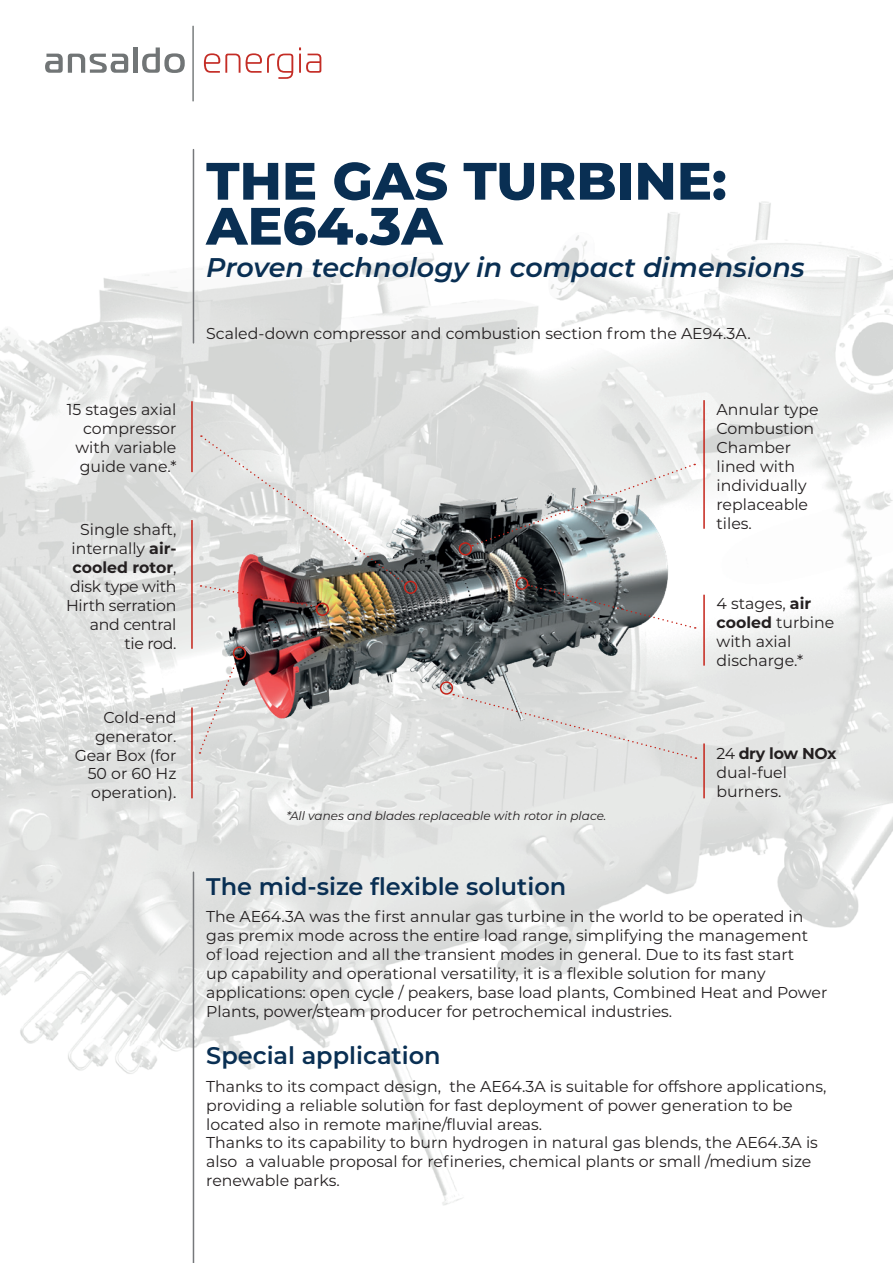
<style>
.page{position:relative;width:893px;height:1263px;background:#fff}
.page>*{position:absolute;margin:0;border:0;box-sizing:border-box;transform-origin:0 0}
.t1{font:800 52.5px/45px "Montserrat";color:#092f53}
.t2{font:italic 600 27px "Montserrat";color:#092f53}
.t3{font:600 24px "Montserrat";color:#092f53}
.t4{font:15.75px/18.9px "Montserrat";color:#231f20}
.t5{font:15.75px/18.9px "Montserrat";letter-spacing:-.02em;color:#231f20;text-align:right}
.t6{font:italic 12px "Montserrat";color:#231f20}
.s1{font-weight:700}
</style>
<div class="page">
<img style="left:0;top:25px;width:893px;height:1238px">
<svg style="left:204px;top:53px;width:89px;height:26px"></svg>
<svg style="left:299px;top:47px;width:22px;height:26px"></svg>
<svg style="left:45px;top:54px;width:83px;height:19px"></svg>
<div style="left:133px;top:47px;width:5px;height:26px;background:#717576"></div>
<svg style="left:142px;top:47px;width:43px;height:26px"></svg>
<hr style="left:192px;top:26px;width:2px;height:75px;background:#717576">
<hr style="left:193px;top:150px;width:1px;height:193px;background:#76787b">
<hr style="left:193px;top:872px;width:1px;height:391px;background:#76787b">
<img style="left:213px;top:467px;width:474px;height:264px">
<hr style="left:191px;top:401px;width:2px;height:71px;background:#c5241a">
<hr style="left:703px;top:400px;width:2px;height:129px;background:#c5241a">
<hr style="left:191px;top:707px;width:2px;height:91px;background:#c5241a">
<hr style="left:703px;top:743px;width:2px;height:55px;background:#c5241a">
<hr style="left:703px;top:595px;width:2px;height:71px;background:#c5241a">
<hr style="left:191px;top:520px;width:2px;height:129px;background:#c5241a">
<svg style="left:472px;top:464px;width:223px;height:83px;background:#b5b9b9"></svg>
<div style="left:440px;top:681px;width:13px;height:14px;border:2px solid #c5241a;border-radius:50%"></div>
<div style="left:404px;top:581px;width:13px;height:13px;border:2px solid #c5241a;border-radius:50%"></div>
<div style="left:316px;top:603px;width:13px;height:13px;border:2px solid #c5241a;border-radius:50%"></div>
<div style="left:233px;top:646px;width:13px;height:14px;border:2px solid #c5241a;border-radius:50%"></div>
<div style="left:459px;top:542px;width:13px;height:13px;border:2px solid #c5241a;border-radius:50%"></div>
<div style="left:516px;top:577px;width:12px;height:13px;border:2px solid #c5241a;border-radius:50%"></div>
<svg style="left:453px;top:693px;width:243px;height:66px;background:#dddddc"></svg>
<svg style="left:528px;top:584px;width:168px;height:45px"></svg>
<svg style="left:201px;top:435px;width:206px;height:172px;background:#cfc6c1"></svg>
<svg style="left:199px;top:658px;width:39px;height:96px"></svg>
<h1 class="t1" style="left:206px;top:156px;width:522px">THE GAS TURBINE:<br>AE64.3A</h1>
<h2 class="t2" style="left:206px;top:248px;width:600px">Proven technology in compact dimensions</h2>
<p class="t4" style="left:206px;top:323px;width:546px">Scaled-down compressor and combustion section from the AE94.3A.</p>
<p class="t4" style="left:67px;top:400px;width:111px;text-align:right">15 stages axial compressor with variable guide vane.*</p>
<p class="t4" style="left:716px;top:400px;width:104px">Annular type<br>Combustion<br>Chamber lined with individually replaceable tiles.</p>
<p class="t5" style="left:66px;top:520px;width:112px">Single shaft, internally <span class="s1">air&shy;cooled rotor</span>, disk type with<br>Hirth serration and central<br>tie rod.</p>
<p class="t4" style="left:716px;top:593px;width:119px">4 stages, <span class="s1">air cooled</span> turbine with axial discharge.*</p>
<p class="t4" style="left:75px;top:707px;width:103px;text-align:right">Cold-end generator.<br>Gear Box (for<br>50 or 60 Hz operation).</p>
<p class="t6" style="left:287px;top:808px;width:321px">*All vanes and blades replaceable with rotor in place.</p>
<p class="t4" style="left:716px;top:743px;width:121px">24 <span class="s1">dry low NOx </span>dual-fuel burners.</p>
<h3 class="t3" style="left:206px;top:869px;width:362px">The mid-size flexible solution</h3>
<p class="t4" style="left:206px;top:906px;width:623px">The AE64.3A was the first annular gas turbine in the world to be operated in gas premix mode across the entire load range, simplifying the management<br>of load rejection and all the transient modes in general. Due to its fast start<br>up capability and operational versatility, it is a flexible solution for many applications: open cycle / peakers, base load plants, Combined Heat and Power Plants, power/steam producer for petrochemical industries.</p>
<h3 class="t3" style="left:206px;top:1039px;width:236px">Special application</h3>
<p class="t4" style="left:206px;top:1076px;width:622px">Thanks to its compact design, the AE64.3A is suitable for offshore applications, providing a reliable solution for fast deployment of power generation to be located also in remote marine/fluvial areas.<br>Thanks to its capability to burn hydrogen in natural gas blends, the AE64.3A is also a valuable proposal for refineries, chemical plants or small /medium size renewable parks.</p>
</div>
